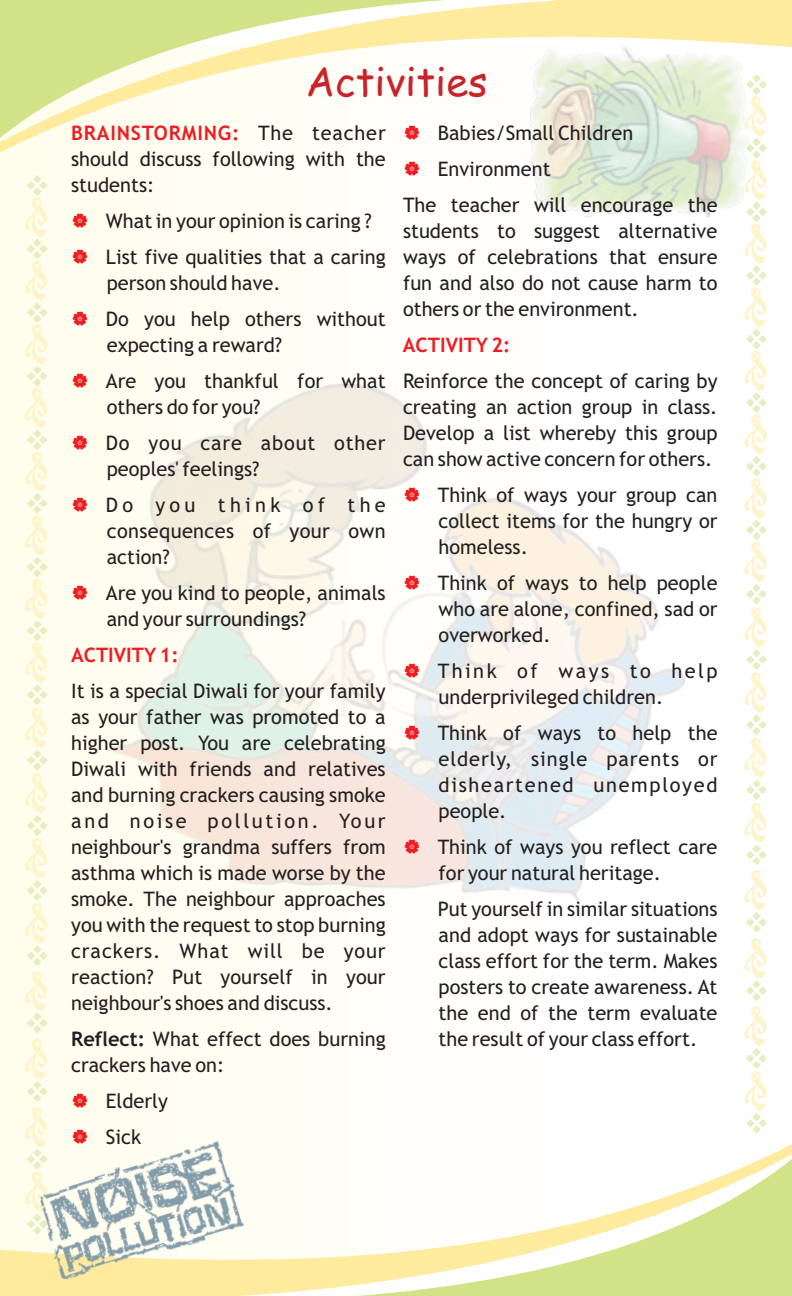
<style>
.page{position:relative;width:792px;height:1296px;background:#fff}
.page>*{position:absolute;margin:0;border:0;box-sizing:border-box;transform-origin:0 0}
.t1{font:40px "Comic Sans MS";color:#c8242b}
.t2{font:20px/26px "Trebuchet MS";color:#231f20}
.t3{font:20px/36px "Trebuchet MS";letter-spacing:.04em;color:#231f20}
.t4{font:20px/26px "Trebuchet MS";letter-spacing:.02em;color:#231f20}
.t5{font:700 20px "Trebuchet MS";color:#ee1d23}
.t6{font:700 20px "Trebuchet MS";letter-spacing:.04em;color:#ee1d23}
.s1{font-weight:700}
</style>
<div class="page">
<div style="left:0;top:44px;width:574px;height:1216px;background:#fffef3"></div>
<svg style="left:0;top:0;width:792px;height:153px"></svg>
<svg style="left:0;top:1136px;width:792px;height:160px"></svg>
<svg style="left:744px;top:74px;width:23px;height:1060px"></svg>
<svg style="left:25px;top:175px;width:23px;height:1060px"></svg>
<img style="left:108px;top:385px;width:576px;height:527px">
<img style="left:530px;top:24px;width:221px;height:216px">
<img style="left:33px;top:1133px;width:218px;height:154px">
<svg style="left:73px;top:1133px;width:14px;height:10px"></svg>
<svg style="left:405px;top:125px;width:14px;height:14px"></svg>
<svg style="left:405px;top:487px;width:14px;height:14px"></svg>
<svg style="left:405px;top:575px;width:14px;height:14px"></svg>
<svg style="left:405px;top:663px;width:14px;height:14px"></svg>
<svg style="left:405px;top:725px;width:14px;height:14px"></svg>
<svg style="left:405px;top:839px;width:14px;height:14px"></svg>
<h1 class="t1" style="left:306px;top:64px;width:183px">Activities</h1>
<p class="t2" style="left:71px;top:121px;width:316px;text-align:justify;text-indent:187px">The teacher should discuss following with the students:</p>
<p class="t2" style="left:106px;top:204px;width:281px;line-height:36px">What in your opinion is caring ?<br>List five qualities that a caring</p>
<p class="t2" style="left:106px;top:266px;width:281px;line-height:36px">person should have.<br>Do you help others without</p>
<p class="t2" style="left:106px;top:328px;width:281px;line-height:36px">expecting a reward?<br>Are you thankful for what</p>
<p class="t3" style="left:106px;top:390px;width:281px">others do for you?<br>Do you care about other</p>
<p class="t2" style="left:106px;top:452px;width:281px;line-height:36px">peoples' feelings?<br>Do you think of the</p>
<p class="t4" style="left:107px;top:519px;width:280px">consequences of your own action?</p>
<p class="t2" style="left:106px;top:581px;width:281px">Are you kind to people, animals and your surroundings?</p>
<p class="t6" style="left:71px;top:125px;width:170px">BRAINSTORMING:</p>
<p class="t5" style="left:71px;top:647px;width:109px">ACTIVITY 1:</p>
<p class="t2" style="left:71px;top:679px;width:316px;text-align:justify">It is a special Diwali for your family as your father was promoted to a higher post. You are celebrating Diwali with friends and relatives and burning crackers causing smoke and noise pollution. Your neighbour's grandma suffers from asthma which is made worse by the smoke. The neighbour approaches you with the request to stop burning crackers. What will be your reaction? Put yourself in your neighbour's shoes and discuss.</p>
<p class="t2" style="left:71px;top:1027px;width:316px"><span class="s1">Reflect:</span> What effect does burning crackers have on:</p>
<p class="t2" style="left:106px;top:1084px;width:64px;line-height:36px">Elderly<br>Sick</p>
<p class="t2" style="left:438px;top:121px;width:197px">Babies/Small Children</p>
<p class="t2" style="left:438px;top:157px;width:114px">Environment</p>
<p class="t2" style="left:403px;top:193px;width:316px">The teacher will encourage the</p>
<p class="t2" style="left:403px;top:219px;width:316px;text-align:justify">students to suggest alternative ways of celebrations that ensure fun and also do not cause harm to others or the environment.</p>
<p class="t5" style="left:403px;top:337px;width:109px">ACTIVITY 2:</p>
<p class="t2" style="left:403px;top:369px;width:316px;text-align:justify">Reinforce the concept of caring by creating an action group in class.<br>Develop a list whereby this group can show active concern for others.</p>
<p class="t2" style="left:438px;top:483px;width:281px;text-align:justify">Think of ways your group can collect items for the hungry or homeless.</p>
<p class="t2" style="left:438px;top:571px;width:281px;text-align:justify">Think of ways to help people who are alone, confined, sad or overworked.</p>
<p class="t2" style="left:438px;top:659px;width:281px">Think of ways to help underprivileged children.</p>
<p class="t2" style="left:438px;top:721px;width:281px;text-align:justify">Think of ways to help the elderly, single parents or disheartened unemployed people.</p>
<p class="t2" style="left:438px;top:835px;width:281px">Think of ways you reflect care for your natural heritage.</p>
<p class="t2" style="left:438px;top:897px;width:281px;text-align:justify">Put yourself in similar situations and adopt ways for sustainable class effort for the term. Makes posters to create awareness. At the end of the term evaluate the result of your class effort.</p>
</div>
